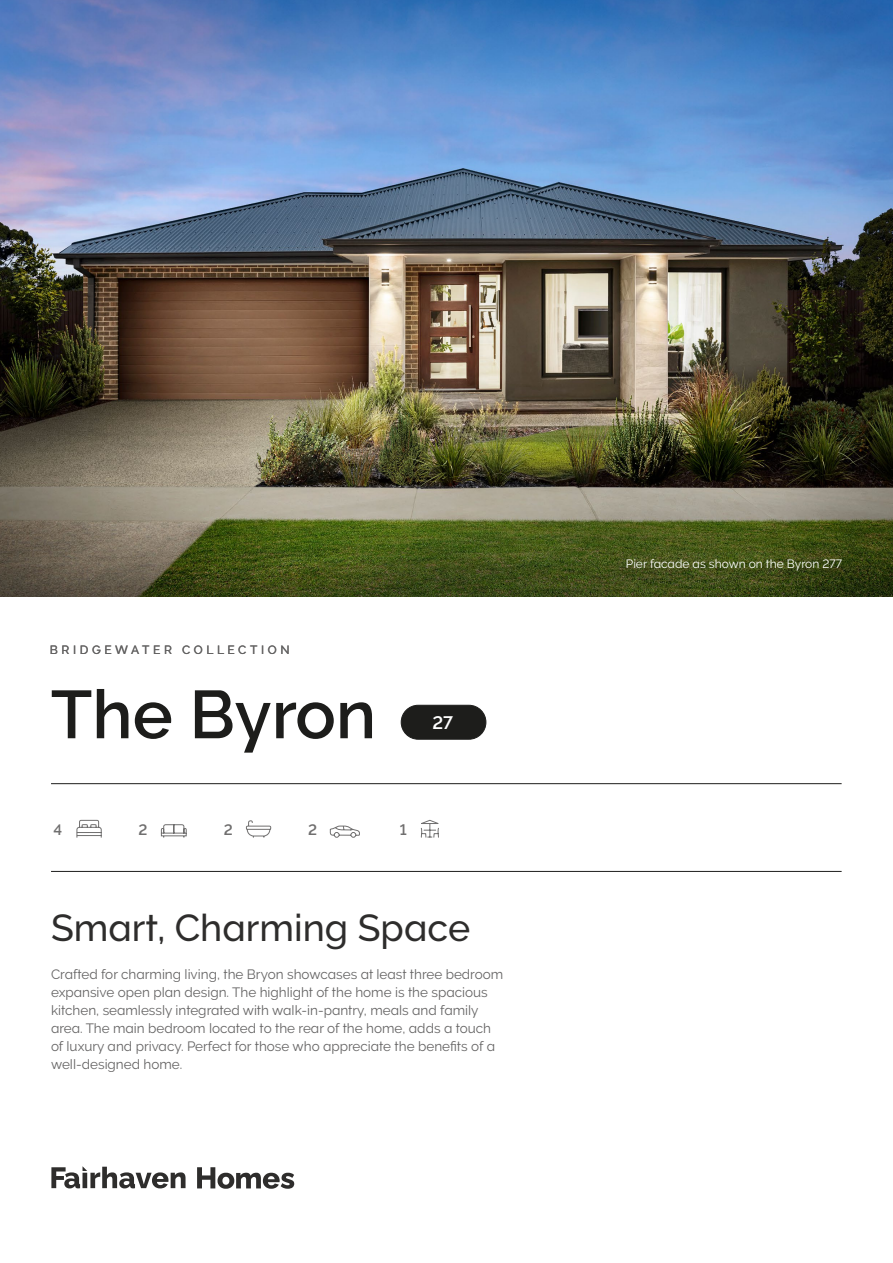
<style>
.page{position:relative;width:893px;height:1263px;background:#fff}
.page>*{position:absolute;margin:0;border:0;box-sizing:border-box;transform-origin:0 0}
.t1{font:600 67.5px "Raleway";color:#1d1d1b}
.t2{font:500 37.5px "Raleway";color:#2e2d2c}
.t3{font:600 18px "Raleway";color:#fff}
.t4{font:600 15px "Raleway";color:#706f6f}
.t5{font:13.5px/18px "Raleway";color:#646363}
.t6{font:12px "Raleway";color:#fff}
.t7{font:500 12px "Raleway";letter-spacing:.3em;color:#646363}
</style>
<div class="page">
<hr style="left:51px;top:871px;width:791px;height:1px;background:#1d1d1b">
<hr style="left:51px;top:783px;width:791px;height:1px;background:#1d1d1b">
<svg style="left:51px;top:1166px;width:243px;height:23px"></svg>
<div style="left:401px;top:705px;width:85px;height:34px;background:#1d1d1b;border-radius:17px"></div>
<div style="left:401px;top:705px;width:85px;height:35px;border:1px solid #1d1d1b;border-radius:17px"></div>
<svg style="left:246px;top:820px;width:26px;height:18px"></svg>
<svg style="left:161px;top:824px;width:26px;height:14px"></svg>
<svg style="left:76px;top:819px;width:26px;height:19px"></svg>
<svg style="left:329px;top:825px;width:31px;height:13px"></svg>
<svg style="left:420px;top:819px;width:19px;height:19px"></svg>
<img style="left:0;top:0;width:893px;height:596px">
<p class="t7" style="left:50px;top:643px;width:241px">BRIDGEWATER COLLECTION</p>
<h1 class="t1" style="left:51px;top:676px;width:327px">The Byron</h1>
<h3 class="t3" style="left:432px;top:712px;width:22px">27</h3>
<p class="t4" style="left:53px;top:821px;width:10px">4</p>
<p class="t4" style="left:138px;top:821px;width:10px">2</p>
<p class="t4" style="left:224px;top:821px;width:10px">2</p>
<p class="t4" style="left:308px;top:821px;width:10px">2</p>
<p class="t4" style="left:400px;top:821px;width:8px">1</p>
<h2 class="t2" style="left:51px;top:906px;width:421px">Smart, Charming Space</h2>
<p class="t5" style="left:51px;top:965px;width:454px">Crafted for charming living, the Bryon showcases at least three bedroom expansive open plan design. The highlight of the home is the spacious kitchen, seamlessly integrated with walk-in-pantry, meals and family area. The main bedroom located to the rear of the home, adds a touch of luxury and privacy. Perfect for those who appreciate the benefits of a well-designed home.</p>
<p class="t6" style="left:626px;top:556px;width:218px">Pier facade as shown on the Byron 277</p>
</div>
